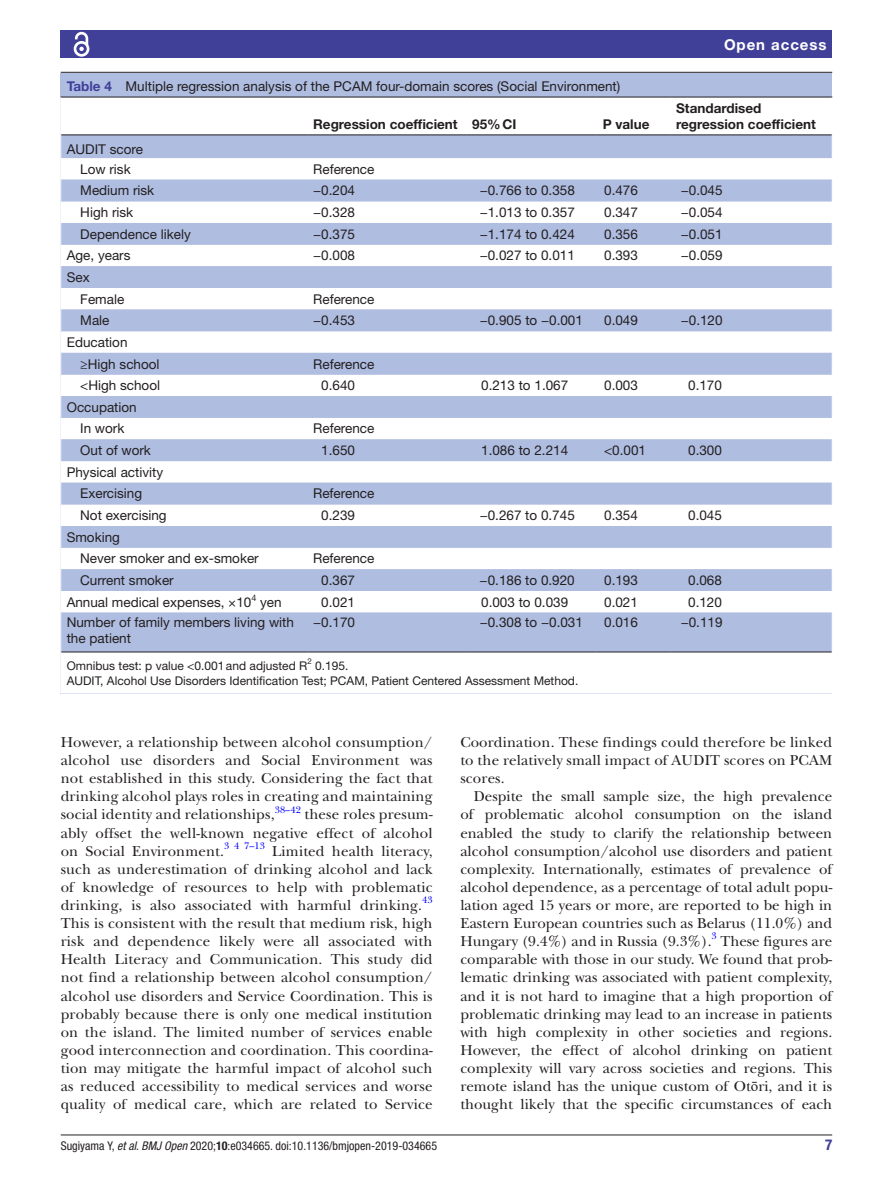
<style>
.page{position:relative;width:893px;height:1191px;background:#fff}
.page>*{position:absolute;margin:0;border:0;box-sizing:border-box;transform-origin:0 0}
.t1{font:15px/18.1px "New Baskerville";letter-spacing:.01em;color:#231f20;text-align:justify}
.t2{font:700 15px "Helvetica Neue LT Std";letter-spacing:.065em;color:#fff}
.t3{font:700 condensed 15px "Helvetica Neue LT Std";color:#414099}
.t4{font:13.5px/21.6px "Helvetica Neue LT Std";color:#231f20}
.t5{font:700 13.5px/16.2px "Helvetica Neue LT Std";color:#231f20}
.t6{font:12px/15px "Helvetica Neue LT Std";color:#231f20}
.t7{font:condensed 12px "Helvetica Neue LT Std";color:#231f20}
.t8{font:9.9px "New Baskerville";color:#00f}
.t9{font:7.95px "Helvetica Neue LT Std";color:#231f20}
.s1{font-weight:700;color:#414099}
.s2{font-family:"Times New Roman"}
.s3{font-style:italic}
.s4{font-weight:700}
</style>
<div class="page">
<hr style="left:61px;top:1134px;width:771px;height:1px;background:#231f20">
<div style="left:61px;top:31px;width:771px;height:27px;background:#414099"></div>
<svg style="left:73px;top:31px;width:17px;height:26px"></svg>
<div style="left:61px;top:73px;width:771px;height:620px;background:#afbde1"></div>
<hr style="left:61px;top:72px;width:771px;height:1px;background:#231f20">
<div style="left:61px;top:98px;width:771px;height:595px;background:#fff"></div>
<svg style="left:61px;top:135px;width:771px;height:516px"></svg>
<hr style="left:61px;top:97px;width:246px;height:1px;background:#231f20">
<hr style="left:61px;top:134px;width:246px;height:1px;background:#231f20">
<hr style="left:307px;top:97px;width:159px;height:1px;background:#231f20">
<hr style="left:307px;top:134px;width:159px;height:1px;background:#231f20">
<hr style="left:466px;top:97px;width:131px;height:1px;background:#231f20">
<hr style="left:466px;top:134px;width:131px;height:1px;background:#231f20">
<hr style="left:597px;top:97px;width:73px;height:1px;background:#231f20">
<hr style="left:597px;top:134px;width:73px;height:1px;background:#231f20">
<hr style="left:670px;top:97px;width:162px;height:1px;background:#231f20">
<hr style="left:670px;top:134px;width:162px;height:1px;background:#231f20">
<hr style="left:307px;top:651px;width:159px;height:1px;background:#231f20">
<hr style="left:466px;top:651px;width:131px;height:1px;background:#231f20">
<hr style="left:597px;top:651px;width:73px;height:1px;background:#231f20">
<hr style="left:670px;top:651px;width:162px;height:1px;background:#231f20">
<hr style="left:61px;top:651px;width:246px;height:1px;background:#231f20">
<svg style="left:60px;top:135px;width:1px;height:477px"></svg>
<hr style="left:67px;top:669px;width:765px;height:1px;background:#fff">
<hr style="left:67px;top:684px;width:765px;height:1px;background:#fff">
<p class="t4" style="left:67px;top:75px;width:555px"><span class="s1">Table 4</span> Multiple regression analysis of the PCAM four-domain scores (Social Environment)</p>
<p class="t5" style="left:313px;top:116px;width:205px">Regression coefficient 95%CI</p>
<p class="t5" style="left:603px;top:116px;width:48px">P value</p>
<p class="t4" style="left:67px;top:138px;width:78px;line-height:20.1px;text-align:center">AUDIT score<br>Low risk</p>
<p class="t4" style="left:313px;top:158px;width:63px">Reference</p>
<p class="t2" style="left:724px;top:35px;width:104px">Open access</p>
<p class="t5" style="left:676px;top:99px;width:141px">Standardised regression coefficient</p>
<p class="t4" style="left:80px;top:179px;width:76px">Medium risk</p>
<p class="t4" style="left:313px;top:179px;width:43px">−0.204</p>
<p class="t4" style="left:480px;top:179px;width:97px">−0.766 to 0.358</p>
<p class="t4" style="left:604px;top:179px;width:35px">0.476</p>
<p class="t4" style="left:681px;top:179px;width:43px">−0.045</p>
<p class="t4" style="left:80px;top:201px;width:55px">High risk</p>
<p class="t4" style="left:313px;top:201px;width:43px">−0.328</p>
<p class="t4" style="left:480px;top:201px;width:97px">−1.013 to 0.357</p>
<p class="t4" style="left:604px;top:201px;width:35px">0.347</p>
<p class="t4" style="left:681px;top:201px;width:43px">−0.054</p>
<p class="t4" style="left:80px;top:223px;width:112px">Dependence likely</p>
<p class="t4" style="left:313px;top:223px;width:43px">−0.375</p>
<p class="t4" style="left:480px;top:223px;width:97px">−1.174 to 0.424</p>
<p class="t4" style="left:604px;top:223px;width:35px">0.356</p>
<p class="t4" style="left:681px;top:223px;width:43px">−0.051</p>
<p class="t4" style="left:67px;top:244px;width:65px">Age, years</p>
<p class="t4" style="left:313px;top:244px;width:43px">−0.008</p>
<p class="t4" style="left:480px;top:244px;width:97px">−0.027 to 0.011</p>
<p class="t4" style="left:604px;top:244px;width:35px">0.393</p>
<p class="t4" style="left:681px;top:244px;width:43px">−0.059</p>
<p class="t4" style="left:80px;top:266px;width:46px;text-indent:-14px">Sex<br>Female</p>
<p class="t4" style="left:313px;top:288px;width:63px">Reference</p>
<p class="t4" style="left:80px;top:309px;width:31px">Male</p>
<p class="t4" style="left:313px;top:309px;width:43px">−0.453</p>
<p class="t4" style="left:480px;top:309px;width:105px">−0.905 to −0.001</p>
<p class="t4" style="left:604px;top:309px;width:35px">0.049</p>
<p class="t4" style="left:681px;top:309px;width:43px">−0.120</p>
<p class="t4" style="left:80px;top:331px;width:81px;text-indent:-14px">Education ≥High school</p>
<p class="t4" style="left:313px;top:353px;width:63px">Reference</p>
<p class="t4" style="left:80px;top:374px;width:81px">&lt;High school</p>
<p class="t4" style="left:321px;top:374px;width:35px">0.640</p>
<p class="t4" style="left:481px;top:374px;width:89px">0.213 to 1.067</p>
<p class="t4" style="left:604px;top:374px;width:35px">0.003</p>
<p class="t4" style="left:688px;top:374px;width:35px">0.170</p>
<p class="t4" style="left:67px;top:396px;width:72px;text-align:center">Occupation<br>In work</p>
<p class="t4" style="left:313px;top:418px;width:63px">Reference</p>
<p class="t4" style="left:80px;top:439px;width:72px">Out of work</p>
<p class="t4" style="left:321px;top:439px;width:35px">1.650</p>
<p class="t4" style="left:481px;top:439px;width:89px">1.086 to 2.214</p>
<p class="t4" style="left:604px;top:439px;width:43px">&lt;0.001</p>
<p class="t4" style="left:688px;top:439px;width:35px">0.300</p>
<p class="t4" style="left:67px;top:461px;width:98px;text-align:center">Physical activity<br>Exercising</p>
<p class="t4" style="left:313px;top:482px;width:63px">Reference</p>
<p class="t4" style="left:80px;top:504px;width:88px">Not exercising</p>
<p class="t4" style="left:321px;top:504px;width:35px">0.239</p>
<p class="t4" style="left:480px;top:504px;width:97px">−0.267 to 0.745</p>
<p class="t4" style="left:604px;top:504px;width:35px">0.354</p>
<p class="t4" style="left:688px;top:504px;width:35px">0.045</p>
<p class="t4" style="left:80px;top:526px;width:180px;text-indent:-14px">Smoking<br>Never smoker and ex-smoker</p>
<p class="t4" style="left:313px;top:547px;width:63px">Reference</p>
<p class="t4" style="left:80px;top:569px;width:95px">Current smoker</p>
<p class="t4" style="left:321px;top:569px;width:35px">0.367</p>
<p class="t4" style="left:480px;top:569px;width:97px">−0.186 to 0.920</p>
<p class="t4" style="left:604px;top:569px;width:35px">0.193</p>
<p class="t4" style="left:688px;top:569px;width:35px">0.068</p>
<p class="t4" style="left:67px;top:591px;width:216px">Annual medical expenses, ×10<sup>4</sup> yen</p>
<p class="t4" style="left:321px;top:591px;width:35px">0.021</p>
<p class="t4" style="left:481px;top:591px;width:89px">0.003 to 0.039</p>
<p class="t4" style="left:604px;top:591px;width:35px">0.021</p>
<p class="t4" style="left:688px;top:591px;width:35px">0.120</p>
<p class="t4" style="left:67px;top:613px;width:229px;line-height:16.2px">Number of family members living with the patient</p>
<p class="t4" style="left:313px;top:611px;width:43px">−0.170</p>
<p class="t4" style="left:480px;top:611px;width:105px">−0.308 to −0.031</p>
<p class="t4" style="left:604px;top:611px;width:35px">0.016</p>
<p class="t4" style="left:681px;top:611px;width:43px">−0.119</p>
<p class="t6" style="left:67px;top:657px;width:242px">Omnibus test: p value &lt;0.001and adjusted R</p>
<p class="t9" style="left:307px;top:656px;width:6px">2</p>
<p class="t6" style="left:67px;top:657px;width:513px;text-indent:248px">0.195.<br>AUDIT, Alcohol Use Disorders Identification Test; PCAM, Patient Centered Assessment Method.</p>
<p class="t1" style="left:61px;top:733px;width:373px">However, a relationship between alcohol consumption/ alcohol use disorders and Social Environment was not established in this study. Considering the fact that drinking alcohol plays roles in creating and maintaining social identity and relationships,<sup>38–42</sup> these roles presum&shy;ably offset the well-known negative effect of alcohol on Social Environment.</p>
<p class="t8" style="left:224px;top:840px;width:42px">3 4 7–13</p>
<p class="t1" style="left:61px;top:842px;width:373px;text-indent:211px">Limited health literacy, such as underestimation of drinking alcohol and lack of knowledge of resources to help with problematic drinking, is also associated with harmful drinking.</p>
<p class="t8" style="left:422px;top:894px;width:12px">43</p>
<p class="t1" style="left:61px;top:914px;width:373px">This is consistent with the result that medium risk, high risk and dependence likely were all associated with Health Literacy and Communication. This study did not find a relationship between alcohol consumption/ alcohol use disorders and Service Coordination. This is probably because there is only one medical institution on the island. The limited number of services enable good interconnection and coordination. This coordina&shy;tion may mitigate the harmful impact of alcohol such as reduced accessibility to medical services and worse quality of medical care, which are related to Service</p>
<p class="t1" style="left:460px;top:733px;width:373px">Coordination. These findings could therefore be linked to the relatively small impact of AUDIT scores on PCAM scores.</p>
<p class="t1" style="left:460px;top:787px;width:373px;text-indent:14px">Despite the small sample size, the high prevalence of problematic alcohol consumption on the island enabled the study to clarify the relationship between alcohol consumption/alcohol use disorders and patient complexity. Internationally, estimates of prevalence of alcohol dependence, as a percentage of total adult popu&shy;lation aged 15 years or more, are reported to be high in Eastern European countries such as Belarus (11.0%) and Hungary (9.4%) and in Russia (9.3%).<sup>3</sup> These figures are comparable with those in our study. We found that prob&shy;lematic drinking was associated with patient complexity, and it is not hard to imagine that a high proportion of problematic drinking may lead to an increase in patients with high complexity in other societies and regions.<br>However, the effect of alcohol drinking on patient complexity will vary across societies and regions. This remote island has the unique custom of Ot<span class="s2">ō</span>ri, and it is thought likely that the specific circumstances of each</p>
<p class="t7" style="left:61px;top:1138px;width:378px">Sugiyama Y, <span class="s3">et al</span>. <span class="s3">BMJ Open</span> 2020;<span class="s4">10</span>:e034665. doi:10.1136/bmjopen-2019-034665</p>
<p class="t3" style="left:825px;top:1135px;width:9px">7</p>
</div>
